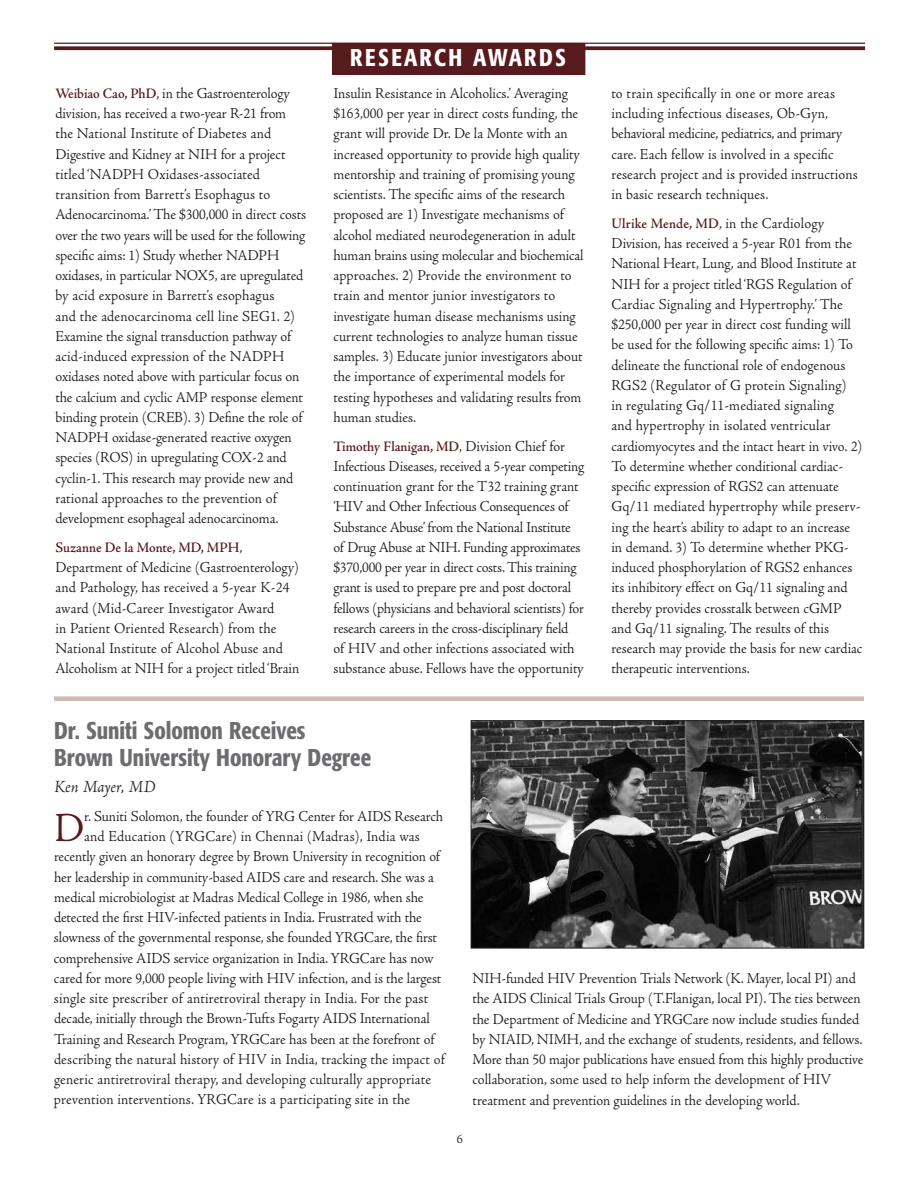
<style>
.page{position:relative;width:918px;height:1188px;background:#fff}
.page>*{position:absolute;margin:0;border:0;box-sizing:border-box;transform-origin:0 0}
.t1{font:43.05px "Adobe Jenson";color:#571b1e;scale:.95 1}
.t2{font:500 condensed 24px/27px "Formata";color:#6c6d70;scale:.95 1}
.t3{font:500 condensed 24px "Formata";letter-spacing:.105em;color:#fff;scale:.95 1}
.t4{font:italic 18px "Adobe Jenson";letter-spacing:-.005em;color:#231f20}
.t5{font:15.75px/20.2px "Adobe Jenson";letter-spacing:-.005em;color:#231f20;scale:.95 1}
.t6{font:15.75px "Adobe Jenson";letter-spacing:.015em;color:#231f20;scale:.95 1}
.t7{font:600 15px "Adobe Jenson";letter-spacing:-.005em;color:#571b1e;scale:.95 1}
.t8{font:13.5px "Adobe Jenson";color:#231f20}
.s1{font-weight:600;font-size:15px;color:#571b1e}
.s2{font-weight:400;font-size:15.75px;color:#231f20}
</style>
<div class="page">
<hr style="left:54px;top:43px;width:811px;height:1px;background:#571b1e">
<svg style="left:54px;top:46px;width:811px;height:4px;background:#662f32"></svg>
<img style="left:473px;top:723px;width:389px;height:223px">
<div style="left:471px;top:721px;width:393px;height:227px;border:1px solid #231f20"></div>
<div style="left:333px;top:44px;width:251px;height:30px;background:#571b1e"></div>
<div style="left:332px;top:43px;width:253px;height:32px;border:2px solid #571b1e"></div>
<div style="left:54px;top:696px;width:810px;height:5px;background:#cebbb4"></div>
<p class="t5" style="left:55px;top:85px;width:265px"><span class="s1">Weibiao Cao, PhD</span>, in the Gastroenterology division, has received a two-year R-21 from the National Institute of Diabetes and Digestive and Kidney at NIH for a project titled ‘NADPH Oxidases-associated transition from Barrett’s Esophagus to Adenocarcinoma.’ The $300,000 in direct costs over the two years will be used for the following specific aims: 1) Study whether NADPH oxidases, in particular NOX5, are upregulated by acid exposure in Barrett’s esophagus<br>and the adenocarcinoma cell line SEG1. 2)<br>Examine the signal transduction pathway of acid-induced expression of the NADPH oxidases noted above with particular focus on the calcium and cyclic AMP response element binding protein (CREB). 3) Define the role of NADPH oxidase-generated reactive oxygen species (ROS) in upregulating COX-2 and cyclin-1. This research may provide new and rational approaches to the prevention of development esophageal adenocarcinoma.</p>
<p class="t7" style="left:56px;top:542px;width:198px">Suzanne De la Monte, MD, MPH<span class="s2">,</span></p>
<p class="t5" style="left:55px;top:559px;width:258px">Department of Medicine (Gastroenterology) and Pathology, has received a 5-year K-24 award (Mid-Career Investigator Award<br>in Patient Oriented Research) from the National Institute of Alcohol Abuse and Alcoholism at NIH for a project titled ‘Brain</p>
<h2 class="t3" style="left:350px;top:48px;width:229px">RESEARCH AWARDS</h2>
<p class="t5" style="left:333px;top:85px;width:265px">Insulin Resistance in Alcoholics.’ Averaging $163,000 per year in direct costs funding, the grant will provide Dr. De la Monte with an increased opportunity to provide high quality mentorship and training of promising young scientists. The specific aims of the research proposed are 1) Investigate mechanisms of alcohol mediated neurodegeneration in adult human brains using molecular and biochemical approaches. 2) Provide the environment to train and mentor junior investigators to investigate human disease mechanisms using current technologies to analyze human tissue samples. 3) Educate junior investigators about the importance of experimental models for testing hypotheses and validating results from human studies.</p>
<p class="t7" style="left:333px;top:441px;width:245px">Timothy Flanigan, MD<span class="s2">, Division Chief for</span></p>
<p class="t5" style="left:333px;top:458px;width:265px">Infectious Diseases, received a 5-year competing continuation grant for the T32 training grant ‘HIV and Other Infectious Consequences of Substance Abuse’ from the National Institute of Drug Abuse at NIH. Funding approximates $370,000 per year in direct costs. This training grant is used to prepare pre and post doctoral fellows (physicians and behavioral scientists) for research careers in the cross-disciplinary field<br>of HIV and other infections associated with substance abuse. Fellows have the opportunity</p>
<p class="t5" style="left:611px;top:85px;width:261px">to train specifically in one or more areas including infectious diseases, Ob-Gyn, behavioral medicine, pediatrics, and primary care. Each fellow is involved in a specific research project and is provided instructions in basic research techniques.</p>
<p class="t5" style="left:611px;top:215px;width:266px"><span class="s1">Ulrike Mende, MD</span>, in the Cardiology Division, has received a 5-year R01 from the National Heart, Lung, and Blood Institute at NIH for a project titled ‘RGS Regulation of Cardiac Signaling and Hypertrophy.’ The $250,000 per year in direct cost funding will be used for the following specific aims: 1) To delineate the functional role of endogenous RGS2 (Regulator of G protein Signaling)<br>in regulating Gq/11-mediated signaling<br>and hypertrophy in isolated ventricular cardiomyocytes and the intact heart in vivo. 2)<br>To determine whether conditional cardiac&shy;specific expression of RGS2 can attenuate Gq/11 mediated hypertrophy while preserv&shy;ing the heart’s ability to adapt to an increase in demand. 3) To determine whether PKG&shy;induced phosphorylation of RGS2 enhances its inhibitory effect on Gq/11 signaling and thereby provides crosstalk between cGMP and Gq/11 signaling. The results of this research may provide the basis for new cardiac therapeutic interventions.</p>
<h2 class="t2" style="left:54px;top:719px;width:335px">Dr. Suniti Solomon Receives<br>Brown University Honorary Degree</h2>
<p class="t4" style="left:54px;top:780px;width:103px">Ken Mayer, MD</p>
<h1 class="t1" style="left:54px;top:812px;width:33px">D</h1>
<p class="t5" style="left:84px;top:808px;width:380px">r. Suniti Solomon, the founder of YRG Center for AIDS Research</p>
<p class="t6" style="left:84px;top:830px;width:355px">and Education (YRGCare) in Chennai (Madras), India was</p>
<p class="t5" style="left:54px;top:848px;width:408px">recently given an honorary degree by Brown University in recognition of</p>
<p class="t5" style="left:54px;top:868px;width:402px">her leadership in community-based AIDS care and research. She was a</p>
<p class="t5" style="left:54px;top:888px;width:390px">medical microbiologist at Madras Medical College in 1986, when she</p>
<p class="t5" style="left:54px;top:909px;width:389px">detected the first HIV-infected patients in India. Frustrated with the</p>
<p class="t5" style="left:54px;top:929px;width:405px">slowness of the governmental response, she founded YRGCare, the first</p>
<p class="t5" style="left:54px;top:949px;width:401px">comprehensive AIDS service organization in India. YRGCare has now</p>
<p class="t5" style="left:54px;top:969px;width:409px">cared for more 9,000 people living with HIV infection, and is the largest</p>
<p class="t5" style="left:54px;top:990px;width:395px">single site prescriber of antiretroviral therapy in India. For the past</p>
<p class="t5" style="left:54px;top:1010px;width:397px">decade, initially through the Brown-Tufts Fogarty AIDS International</p>
<p class="t5" style="left:54px;top:1030px;width:402px">Training and Research Program, YRGCare has been at the forefront of</p>
<p class="t5" style="left:54px;top:1050px;width:413px">describing the natural history of HIV in India, tracking the impact of</p>
<p class="t5" style="left:54px;top:1071px;width:398px">generic antiretroviral therapy, and developing culturally appropriate</p>
<p class="t5" style="left:54px;top:1091px;width:376px">prevention interventions. YRGCare is a participating site in the</p>
<p class="t5" style="left:473px;top:970px;width:413px">NIH-funded HIV Prevention Trials Network (K. Mayer, local PI) and the AIDS Clinical Trials Group (T.Flanigan, local PI). The ties between the Department of Medicine and YRGCare now include studies funded by NIAID, NIMH, and the exchange of students, residents, and fellows.<br>More than 50 major publications have ensued from this highly productive collaboration, some used to help inform the development of HIV treatment and prevention guidelines in the developing world.</p>
<p class="t8" style="left:457px;top:1134px;width:8px">6</p>
</div>
